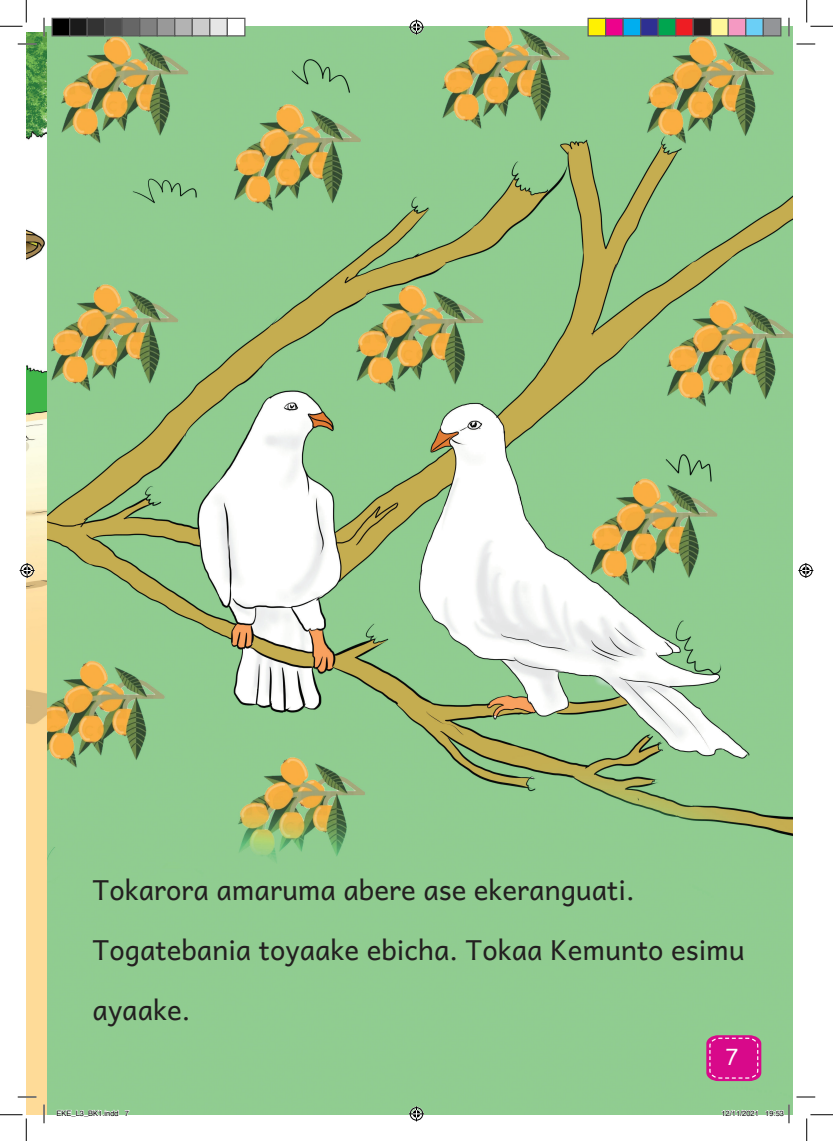
<style>
.page{position:relative;width:833px;height:1141px;background:#fff}
.page>*{position:absolute;margin:0;border:0;box-sizing:border-box;transform-origin:0 0}
.Body_text{font:27.5px/60px "Andika New Basic";color:#231f20}
.Body_text-2{font:22.5px "Andika New Basic";color:#fff}
.t1{font:7.5px "Helvetica";color:#000}
</style>
<div class="page">
<img style="left:45px;top:26px;width:747px;height:1088px">
<img style="left:26px;top:32px;width:21px;height:1082px">
<svg style="left:706px;top:1035px;width:54px;height:45px"></svg>
<svg style="left:18px;top:43px;width:18px;height:2px"></svg>
<svg style="left:796px;top:43px;width:18px;height:2px"></svg>
<svg style="left:18px;top:1096px;width:18px;height:1px"></svg>
<svg style="left:796px;top:1096px;width:18px;height:1px"></svg>
<svg style="left:43px;top:18px;width:2px;height:18px"></svg>
<svg style="left:43px;top:1104px;width:2px;height:19px"></svg>
<svg style="left:787px;top:18px;width:2px;height:18px"></svg>
<svg style="left:0;top:0;width:27px;height:27px"></svg>
<svg style="left:0;top:1114px;width:27px;height:26px"></svg>
<svg style="left:806px;top:0;width:26px;height:27px"></svg>
<svg style="left:806px;top:1114px;width:26px;height:26px"></svg>
<svg style="left:409px;top:20px;width:15px;height:15px"></svg>
<svg style="left:409px;top:1106px;width:15px;height:15px"></svg>
<svg style="left:20px;top:563px;width:15px;height:15px"></svg>
<svg style="left:798px;top:563px;width:14px;height:15px"></svg>
<div style="left:52px;top:18px;width:18px;height:18px;background:#000"></div>
<div style="left:51px;top:18px;width:19px;height:18px;border:1px solid #595959"></div>
<div style="left:70px;top:18px;width:17px;height:18px;background:#1a1a1a"></div>
<div style="left:69px;top:18px;width:19px;height:18px;border:1px solid #595959"></div>
<div style="left:87px;top:18px;width:18px;height:18px;background:#333"></div>
<div style="left:86px;top:18px;width:19px;height:18px;border:1px solid #595959"></div>
<div style="left:105px;top:18px;width:17px;height:18px;background:#4d4d4d"></div>
<div style="left:104px;top:18px;width:19px;height:18px;border:1px solid #595959"></div>
<div style="left:122px;top:18px;width:18px;height:18px;background:#666"></div>
<div style="left:121px;top:18px;width:19px;height:18px;border:1px solid #595959"></div>
<div style="left:140px;top:18px;width:17px;height:18px;background:#808080"></div>
<div style="left:139px;top:18px;width:19px;height:18px;border:1px solid #595959"></div>
<div style="left:157px;top:18px;width:18px;height:18px;background:#999"></div>
<div style="left:156px;top:18px;width:19px;height:18px;border:1px solid #595959"></div>
<div style="left:175px;top:18px;width:17px;height:18px;background:#b3b3b3"></div>
<div style="left:174px;top:18px;width:19px;height:18px;border:1px solid #595959"></div>
<div style="left:192px;top:18px;width:18px;height:18px;background:#ccc"></div>
<div style="left:191px;top:18px;width:19px;height:18px;border:1px solid #595959"></div>
<div style="left:210px;top:18px;width:17px;height:18px;background:#e6e6e6"></div>
<div style="left:209px;top:18px;width:19px;height:18px;border:1px solid #595959"></div>
<div style="left:227px;top:18px;width:18px;height:18px;background:#fff"></div>
<div style="left:226px;top:18px;width:19px;height:18px;border:1px solid #595959"></div>
<div style="left:587px;top:18px;width:18px;height:18px;background:#fff101"></div>
<div style="left:587px;top:18px;width:19px;height:18px;border:1px solid #595959"></div>
<div style="left:605px;top:18px;width:17px;height:18px;background:#ed028c"></div>
<div style="left:604px;top:18px;width:19px;height:18px;border:1px solid #595959"></div>
<div style="left:622px;top:18px;width:18px;height:18px;background:#00aeef"></div>
<div style="left:622px;top:18px;width:19px;height:18px;border:1px solid #595959"></div>
<div style="left:640px;top:18px;width:17px;height:18px;background:#2e3092"></div>
<div style="left:639px;top:18px;width:19px;height:18px;border:1px solid #595959"></div>
<div style="left:657px;top:18px;width:18px;height:18px;background:#00a54f"></div>
<div style="left:657px;top:18px;width:19px;height:18px;border:1px solid #595959"></div>
<div style="left:675px;top:18px;width:17px;height:18px;background:#ee1d23"></div>
<div style="left:674px;top:18px;width:19px;height:18px;border:1px solid #595959"></div>
<div style="left:692px;top:18px;width:18px;height:18px;background:#231f20"></div>
<div style="left:692px;top:18px;width:19px;height:18px;border:1px solid #595959"></div>
<div style="left:710px;top:18px;width:17px;height:18px;background:#fff79a"></div>
<div style="left:709px;top:18px;width:19px;height:18px;border:1px solid #595959"></div>
<div style="left:727px;top:18px;width:18px;height:18px;background:#f499c2"></div>
<div style="left:727px;top:18px;width:19px;height:18px;border:1px solid #595959"></div>
<div style="left:745px;top:18px;width:17px;height:18px;background:#6bcff6"></div>
<div style="left:744px;top:18px;width:19px;height:18px;border:1px solid #595959"></div>
<div style="left:762px;top:18px;width:18px;height:18px;background:#939598"></div>
<div style="left:762px;top:18px;width:19px;height:18px;border:1px solid #595959"></div>
<svg style="left:57px;top:1109px;width:62px;height:6px"></svg>
<svg style="left:125px;top:1109px;width:4px;height:6px"></svg>
<svg style="left:721px;top:1109px;width:36px;height:6px"></svg>
<svg style="left:765px;top:1104px;width:24px;height:19px"></svg>
<p class="Body_text" style="left:92px;top:855px;width:653px">Tokarora amaruma abere ase ekeranguati.<br>Togatebania toyaake ebicha. Tokaa Kemunto esimu ayaake.</p>
<p class="Body_text-2" style="left:725px;top:1035px;width:15px">7</p>
<p class="t1" style="left:56px;top:1107px;width:74px">EKE_L3_BK1.indd 7</p>
<p class="t1" style="left:721px;top:1107px;width:64px">12/11/2021 19:53</p>
</div>
